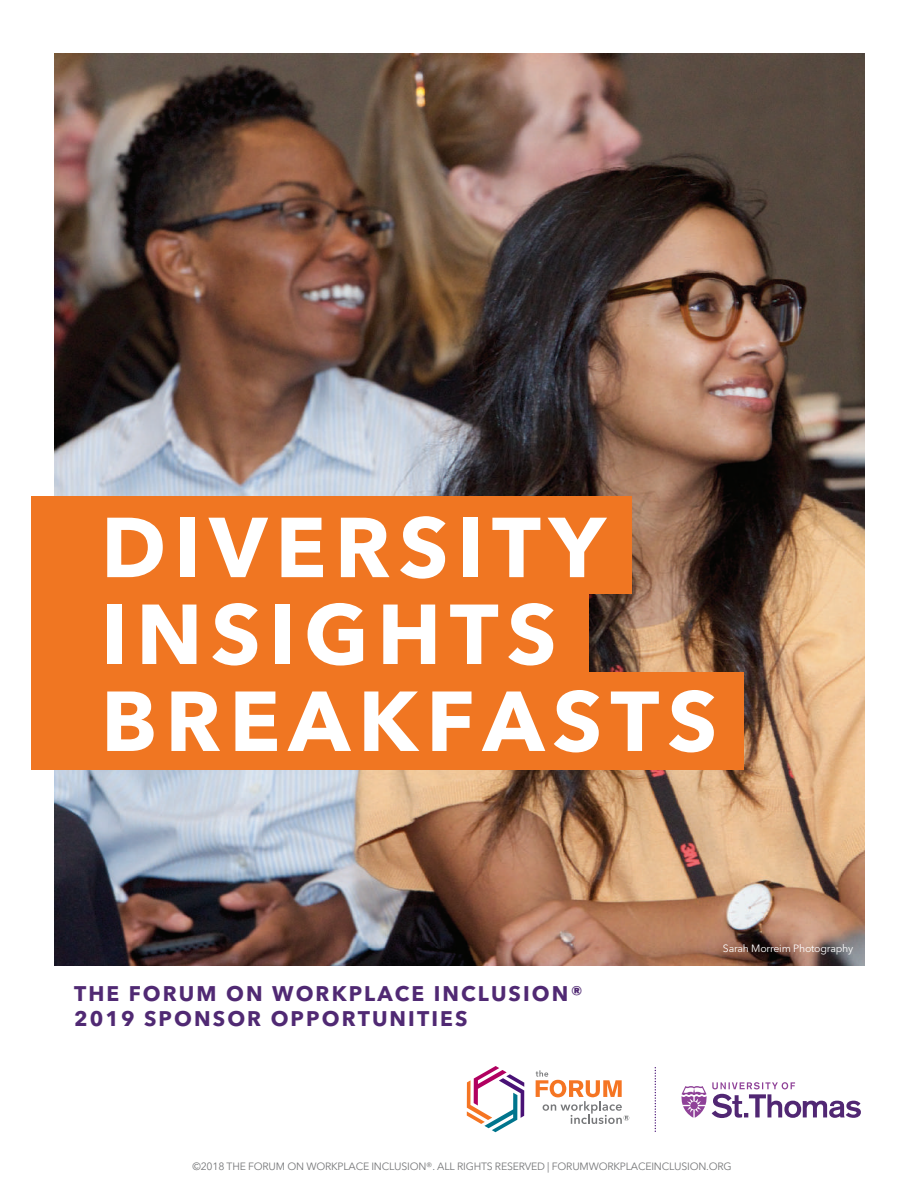
<style>
.page{position:relative;width:918px;height:1188px;background:#fff}
.page>*{position:absolute;margin:0;border:0;box-sizing:border-box;transform-origin:0 0}
.t1{font:700 84px/86.8px "Avenir Next LT Pro";letter-spacing:.1em;color:#fff}
.t2{font:700 21px/25.2px "Avenir Next LT Pro";letter-spacing:.1em;color:#502973}
.t3{font:10.5px "Avenir Next LT Pro";letter-spacing:-.02em;color:#767779}
.t4{font:10.5px "Avenir Next LT Pro";letter-spacing:-.02em;color:#fff}
</style>
<div class="page">
<img style="left:55px;top:54px;width:809px;height:911px">
<div style="left:31px;top:594px;width:557px;height:97px;background:#f07622"></div>
<div style="left:31px;top:673px;width:712px;height:97px;background:#f07622"></div>
<div style="left:31px;top:497px;width:601px;height:97px;background:#f07622"></div>
<svg style="left:655px;top:1067px;width:1px;height:65px"></svg>
<svg style="left:682px;top:1082px;width:179px;height:36px"></svg>
<svg style="left:536px;top:1070px;width:93px;height:54px"></svg>
<svg style="left:467px;top:1066px;width:57px;height:66px"></svg>
<h1 class="t1" style="left:101px;top:504px;width:618px">DIVERSITY<br>INSIGHTS<br>BREAKFASTS</h1>
<h2 class="t2" style="left:74px;top:981px;width:511px">THE FORUM ON WORKPLACE INCLUSION®<br>2019 SPONSOR OPPORTUNITIES</h2>
<p class="t4" style="left:723px;top:942px;width:132px">Sarah Morreim Photography</p>
<p class="t3" style="left:193px;top:1160px;width:541px">©2018 THE FORUM ON WORKPLACE INCLUSION®. ALL RIGHTS RESERVED | FORUMWORKPLACEINCLUSION.ORG</p>
</div>
